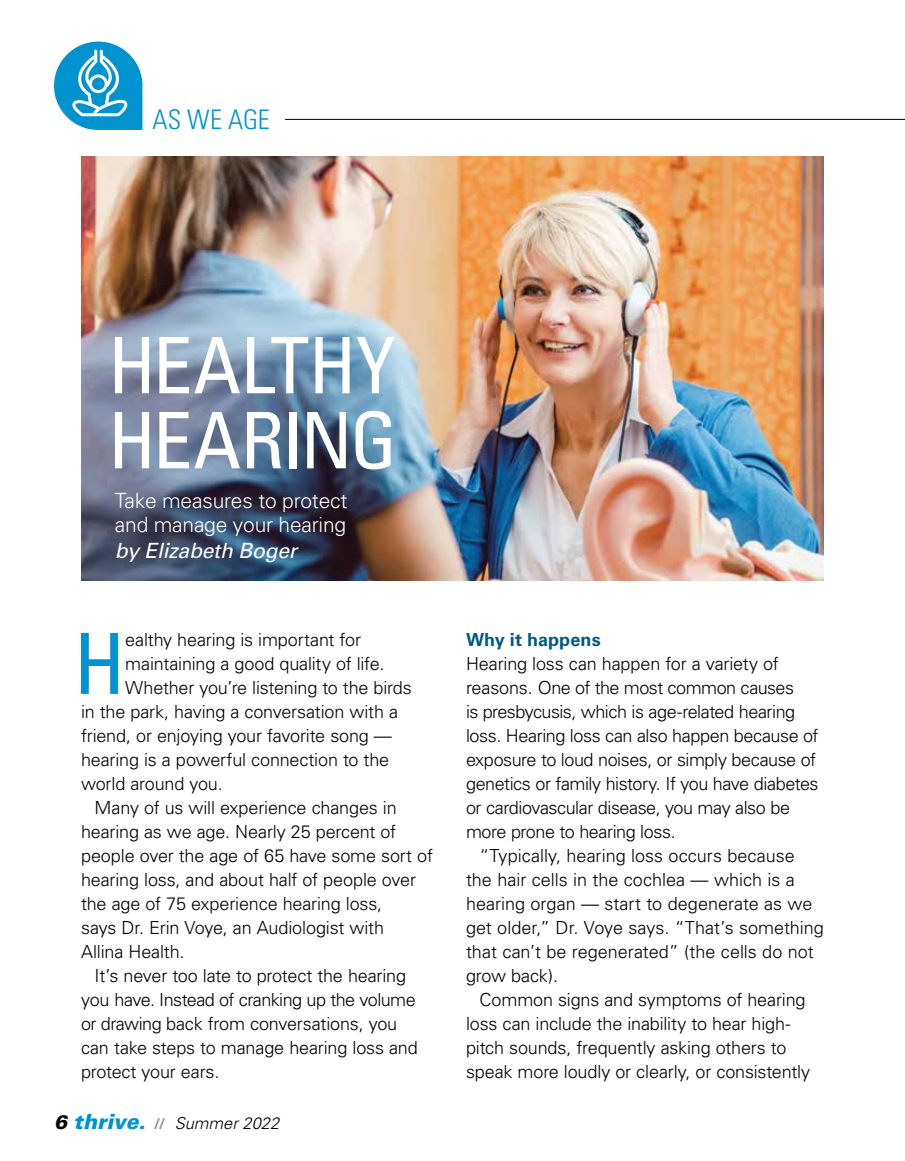
<style>
.page{position:relative;width:905px;height:1161px;background:#fff}
.page>*{position:absolute;margin:0;border:0;box-sizing:border-box;transform-origin:0 0}
.t1{font:condensed 84.45px "Univers";color:#0093d0}
.t2{font:condensed 78px/75px "Univers";letter-spacing:-.015em;color:#fff}
.t3{font:300 condensed 27px "Univers";color:#0093d0}
.t4{font:300 21px/24px "Univers";letter-spacing:-.01em;color:#fff}
.t5{font:italic 21px "Univers";letter-spacing:-.01em;color:#fff}
.t6{font:300 18px/24px "Univers";letter-spacing:-.01em;color:#000}
.t7{font:300 18px "Univers";letter-spacing:-.03em;color:#000}
.t8{font:700 18px "Univers";letter-spacing:.005em;color:#005a84}
.t9{font:italic 300 16.5px "Univers";color:#000}
.s1{font-weight:900;font-size:19.5px}
.s2{font-weight:900;font-size:21px;color:#0093d0}
.s3{font-weight:700;font-style:normal;font-size:15px;color:#919195}
</style>
<div class="page">
<img style="left:81px;top:157px;width:743px;height:423px">
<svg style="left:54px;top:42px;width:88px;height:88px"></svg>
<hr style="left:285px;top:119px;width:619px;height:1px;background:#000">
<h3 class="t3" style="left:152px;top:103px;width:119px">AS WE AGE</h3>
<h2 class="t2" style="left:108px;top:327px;width:291px">HEALTHY<br>HEARING</h2>
<p class="t4" style="left:115px;top:489px;width:234px">Take measures to protect and manage your hearing</p>
<p class="t5" style="left:115px;top:538px;width:183px">by Elizabeth Boger</p>
<h1 class="t1" style="left:74px;top:610px;width:53px">H</h1>
<p class="t6" style="left:125px;top:628px;width:237px">ealthy hearing is important for</p>
<p class="t6" style="left:125px;top:652px;width:261px">maintaining a good quality of life.</p>
<p class="t6" style="left:125px;top:676px;width:288px">Whether you’re listening to the birds</p>
<p class="t6" style="left:81px;top:700px;width:318px">in the park, having a conversation with a</p>
<p class="t6" style="left:81px;top:724px;width:312px">friend, or enjoying your favorite song —</p>
<p class="t6" style="left:81px;top:748px;width:310px">hearing is a powerful connection to the</p>
<p class="t6" style="left:81px;top:772px;width:143px">world around you.</p>
<p class="t6" style="left:95px;top:795px;width:304px">Many of us will experience changes in</p>
<p class="t6" style="left:81px;top:819px;width:316px">hearing as we age. Nearly 25 percent of</p>
<p class="t6" style="left:81px;top:843px;width:353px">people over the age of 65 have some sort of</p>
<p class="t6" style="left:81px;top:867px;width:336px">hearing loss, and about half of people over</p>
<p class="t6" style="left:81px;top:891px;width:303px">the age of 75 experience hearing loss,</p>
<p class="t6" style="left:81px;top:915px;width:304px">says Dr. Erin Voye, an Audiologist with</p>
<p class="t6" style="left:81px;top:939px;width:105px">Allina Health.</p>
<p class="t6" style="left:95px;top:963px;width:313px">It’s never too late to protect the hearing</p>
<p class="t7" style="left:81px;top:989px;width:336px">you have. Instead of cranking up the volume</p>
<p class="t6" style="left:81px;top:1011px;width:318px">or drawing back from conversations, you</p>
<p class="t6" style="left:81px;top:1035px;width:338px">can take steps to manage hearing loss and</p>
<p class="t6" style="left:81px;top:1059px;width:140px">protect your ears.</p>
<p class="t9" style="left:54px;top:1113px;width:227px"><span class="s1">6</span> <span class="s2">thrive.</span> <span class="s3">//</span> Summer 2022</p>
<p class="t8" style="left:466px;top:629px;width:136px">Why it happens</p>
<p class="t6" style="left:466px;top:651px;width:354px">Hearing loss can happen for a variety of reasons. One of the most common causes<br>is presbycusis, which is age-related hearing loss. Hearing loss can also happen because of exposure to loud noises, or simply because of genetics or family history. If you have diabetes or cardiovascular disease, you may also be more prone to hearing loss.</p>
<p class="t6" style="left:466px;top:843px;width:359px;text-indent:14px">“Typically, hearing loss occurs because the hair cells in the cochlea — which is a hearing organ — start to degenerate as we get older,” Dr. Voye says. “That’s something that can’t be regenerated” (the cells do not grow back).</p>
<p class="t6" style="left:466px;top:987px;width:345px;text-indent:14px">Common signs and symptoms of hearing loss can include the inability to hear high&shy;pitch sounds, frequently asking others to speak more loudly or clearly, or consistently</p>
</div>
